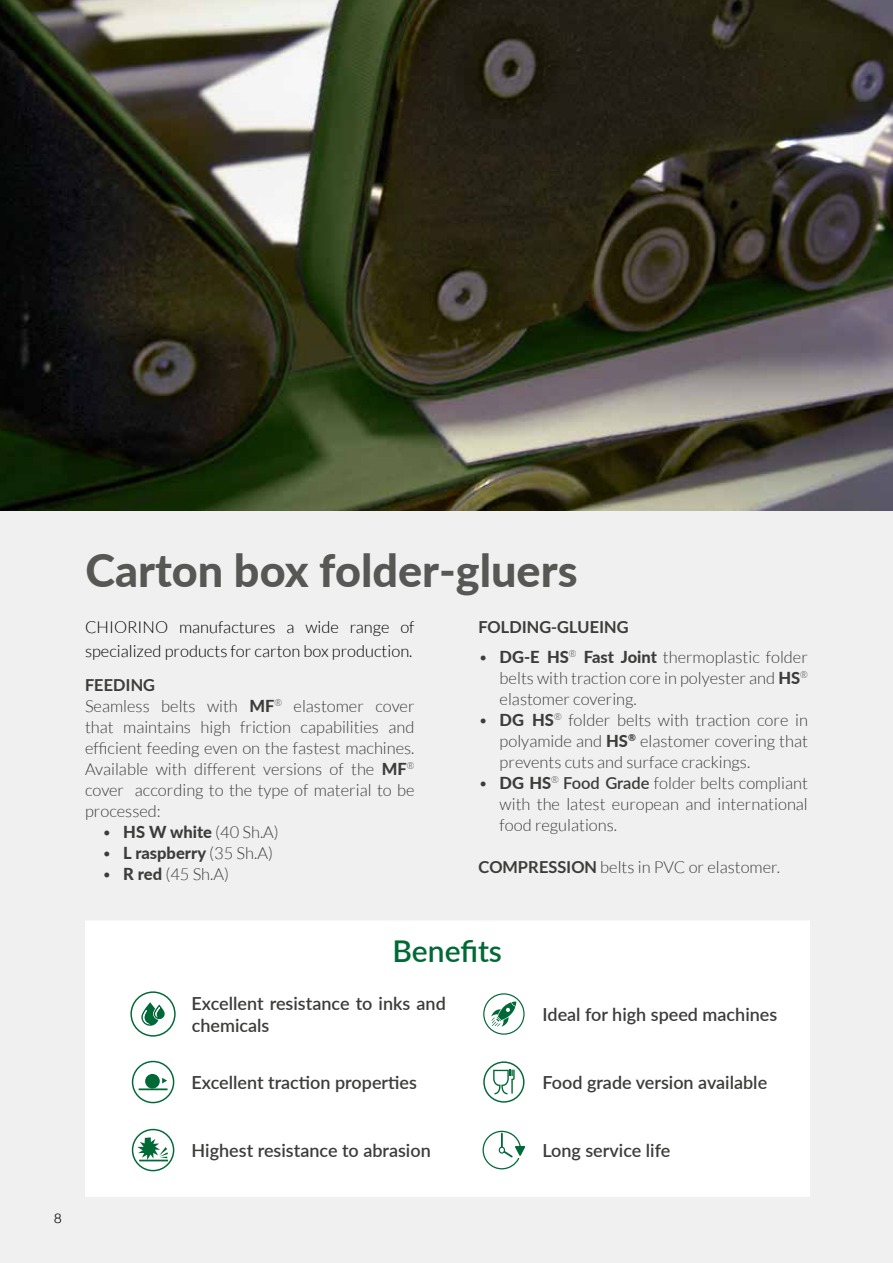
<style>
.page{position:relative;width:893px;height:1263px;background:#fff}
.page>*{position:absolute;margin:0;border:0;box-sizing:border-box;transform-origin:0 0}
.t1{font:800 45px "Lato";color:#575756}
.t2{font:600 30px "Lato";color:#006935}
.t3{font:600 18px/21.6px "Lato";color:#3c3c3b}
.t4{font:300 16.5px/21px "Lato";color:#3c3c3b;text-align:justify}
.t5{font:300 16.5px/24px "Lato";color:#000}
.t6{font:800 16.5px "Lato";color:#3c3c3b}
.t7{font:700 16.5px "Lato";color:#3c3c3b}
.t8{font:300 13.5px "Helvetica Neue";color:#000}
.s1{font-weight:800}
.s2{font-weight:600}
.s3{font-weight:700}
.s4{font-weight:300}
</style>
<div class="page">
<div style="left:0;top:489px;width:893px;height:774px;background:#f0f0f0"></div>
<img style="left:0;top:0;width:893px;height:510px">
<div style="left:85px;top:921px;width:725px;height:276px;background:#fff"></div>
<div style="left:131px;top:991px;width:45px;height:45px;border:1px solid #006938;border-radius:50%"></div>
<svg style="left:141px;top:1002px;width:25px;height:25px"></svg>
<svg style="left:491px;top:1001px;width:25px;height:26px"></svg>
<div style="left:483px;top:993px;width:42px;height:42px;border:1px solid #006938;border-radius:50%"></div>
<div style="left:132px;top:1061px;width:42px;height:42px;border:1px solid #006938;border-radius:50%"></div>
<hr style="left:139px;top:1088px;width:29px;height:2px;background:#006935">
<div style="left:145px;top:1074px;width:15px;height:14px;background:#006935;border-radius:50%"></div>
<svg style="left:162px;top:1078px;width:5px;height:5px"></svg>
<svg style="left:493px;top:1070px;width:22px;height:24px"></svg>
<div style="left:483px;top:1061px;width:41px;height:42px;border:1px solid #006935;border-radius:50%"></div>
<div style="left:132px;top:1129px;width:42px;height:42px;border:1px solid #006938;border-radius:50%"></div>
<svg style="left:137px;top:1137px;width:31px;height:23px"></svg>
<hr style="left:139px;top:1159px;width:29px;height:2px;background:#006935">
<svg style="left:483px;top:1130px;width:42px;height:40px"></svg>
<div style="left:499px;top:1146px;width:6px;height:7px;border:1px solid #006938;border-radius:50%"></div>
<p class="t8" style="left:54px;top:1207px;width:9px">8</p>
<h1 class="t1" style="left:85px;top:537px;width:494px">Carton box folder-gluers</h1>
<p class="t7" style="left:478px;top:618px;width:152px">FOLDING-GLUEING</p>
<p class="t4" style="left:500px;top:646px;width:310px;text-indent:-21px">• <span class="s1">DG-E HS</span><sup>®</sup> <span class="s1">Fast Joint</span> thermoplastic folder belts with traction core in polyester and <span class="s1">HS</span><sup>® </sup>elastomer covering.</p>
<p class="t4" style="left:500px;top:709px;width:310px;text-indent:-21px">• <span class="s1">DG HS</span><sup>®</sup> folder belts with traction core in polyamide and <span class="s1">HS</span><sup>®</sup> elastomer covering that prevents cuts and surface crackings.</p>
<p class="t4" style="left:500px;top:772px;width:310px;text-indent:-21px">• <span class="s1">DG HS</span><sup>®</sup> <span class="s2">Food Grade</span> folder belts compliant with the latest european and international food regulations.</p>
<p class="t4" style="left:478px;top:857px;width:303px"><span class="s3">COMPRESSION</span> belts in PVC or elastomer.</p>
<p class="t5" style="left:85px;top:615px;width:331px">CHIORINO manufactures a wide range of specialized products for carton box production.</p>
<p class="t4" style="left:85px;top:674px;width:331px;text-align:left"><span class="s3">FEEDING<br></span>Seamless belts with <span class="s1">MF</span><sup>®</sup> elastomer cover that maintains high friction capabilities and efficient feeding even on the fastest machines.<br>Available with different versions of the <span class="s1">MF</span><sup>® </sup>cover according to the type of material to be processed:</p>
<p class="t4" style="left:102px;top:821px;width:178px">• <span class="s1">HS W white</span> (40 Sh.A)</p>
<p class="t6" style="left:102px;top:841px;width:172px"><span class="s4">•</span> L raspberry <span class="s4">(35 Sh.A)</span></p>
<p class="t4" style="left:102px;top:863px;width:128px">• <span class="s1">R red</span> (45 Sh.A)</p>
<h2 class="t2" style="left:393px;top:929px;width:111px">Benefits</h2>
<p class="t3" style="left:192px;top:992px;width:256px">Excellent resistance to inks and chemicals</p>
<p class="t3" style="left:543px;top:1003px;width:236px">Ideal for high speed machines</p>
<p class="t3" style="left:192px;top:1071px;width:227px">Excellent traction properties</p>
<p class="t3" style="left:542px;top:1071px;width:226px">Food grade version available</p>
<p class="t3" style="left:192px;top:1139px;width:241px">Highest resistance to abrasion</p>
<p class="t3" style="left:542px;top:1139px;width:129px">Long service life</p>
</div>
